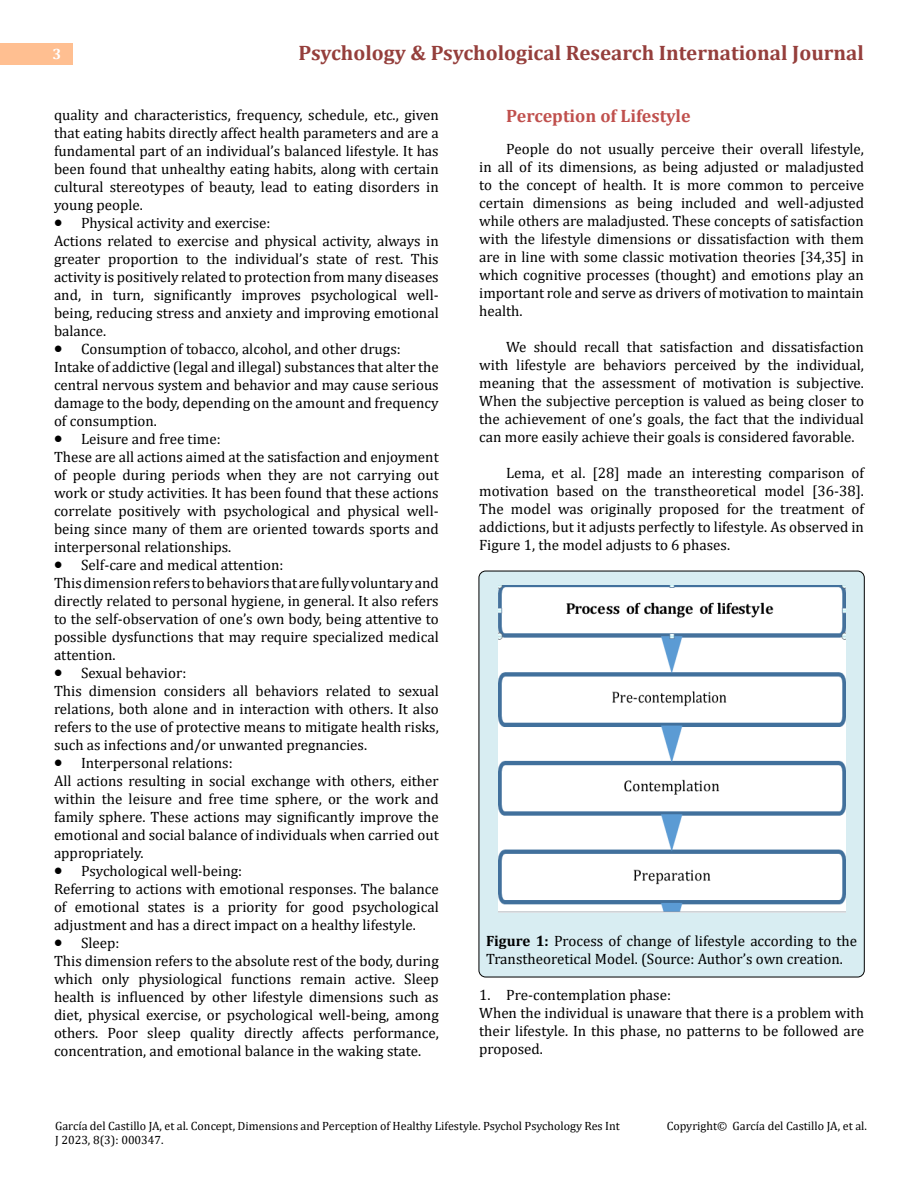
<style>
.page{position:relative;width:918px;height:1188px;background:#fff}
.page>*{position:absolute;margin:0;border:0;box-sizing:border-box;transform-origin:0 0}
.t1{font:700 21px "Cambria";color:#953f3c}
.t2{font:700 18px "Cambria";color:#c0504d}
.t3{font:15px/18px "Cambria";color:#000}
.t4{font:700 15px "Cambria";color:#fff}
.t5{font:12px/14.4px "Cambria";color:#000}
.s1{font-weight:700}
</style>
<div class="page">
<div style="left:0;top:43px;width:73px;height:21px;background:#ffbf91"></div>
<div style="left:479px;top:571px;width:385px;height:406px;background:#d8edf2;border-radius:7px"></div>
<img style="left:498px;top:586px;width:347px;height:326px">
<p class="t4" style="left:53px;top:44px;width:10px">3</p>
<h1 class="t1" style="left:298px;top:38px;width:567px">Psychology &amp; Psychological Research International Journal</h1>
<p class="t3" style="left:54px;top:105px;width:386px;text-align:justify">quality and characteristics, frequency, schedule, etc., given that eating habits directly affect health parameters and are a fundamental part of an individual’s balanced lifestyle. It has been found that unhealthy eating habits, along with certain cultural stereotypes of beauty, lead to eating disorders in young people.</p>
<p class="t3" style="left:54px;top:213px;width:386px">• Physical activity and exercise:<br>Actions related to exercise and physical activity, always in greater proportion to the individual’s state of rest. This activity is positively related to protection from many diseases and, in turn, significantly improves psychological well&shy;being, reducing stress and anxiety and improving emotional balance.</p>
<p class="t3" style="left:54px;top:339px;width:386px">• Consumption of tobacco, alcohol, and other drugs:<br>Intake of addictive (legal and illegal) substances that alter the central nervous system and behavior and may cause serious damage to the body, depending on the amount and frequency of consumption.</p>
<p class="t3" style="left:54px;top:429px;width:386px">• Leisure and free time:<br>These are all actions aimed at the satisfaction and enjoyment of people during periods when they are not carrying out work or study activities. It has been found that these actions correlate positively with psychological and physical well&shy;being since many of them are oriented towards sports and interpersonal relationships.</p>
<p class="t3" style="left:54px;top:555px;width:386px">• Self-care and medical attention:<br>This dimension refers to behaviors that are fully voluntary and directly related to personal hygiene, in general. It also refers to the self-observation of one’s own body, being attentive to possible dysfunctions that may require specialized medical attention.</p>
<p class="t3" style="left:54px;top:663px;width:386px">• Sexual behavior:<br>This dimension considers all behaviors related to sexual relations, both alone and in interaction with others. It also refers to the use of protective means to mitigate health risks, such as infections and/or unwanted pregnancies.</p>
<p class="t3" style="left:54px;top:753px;width:386px">• Interpersonal relations:<br>All actions resulting in social exchange with others, either within the leisure and free time sphere, or the work and family sphere. These actions may significantly improve the emotional and social balance of individuals when carried out appropriately.</p>
<p class="t3" style="left:54px;top:861px;width:386px">• Psychological well-being:<br>Referring to actions with emotional responses. The balance of emotional states is a priority for good psychological adjustment and has a direct impact on a healthy lifestyle.</p>
<p class="t3" style="left:54px;top:933px;width:386px">• Sleep:<br>This dimension refers to the absolute rest of the body, during which only physiological functions remain active. Sleep health is influenced by other lifestyle dimensions such as diet, physical exercise, or psychological well-being, among others. Poor sleep quality directly affects performance, concentration, and emotional balance in the waking state.</p>
<p class="t2" style="left:506px;top:103px;width:186px">Perception of Lifestyle</p>
<p class="t3" style="left:479px;top:139px;width:386px;text-align:justify;text-indent:27px">People do not usually perceive their overall lifestyle, in all of its dimensions, as being adjusted or maladjusted to the concept of health. It is more common to perceive certain dimensions as being included and well-adjusted while others are maladjusted. These concepts of satisfaction with the lifestyle dimensions or dissatisfaction with them are in line with some classic motivation theories [34,35] in which cognitive processes (thought) and emotions play an important role and serve as drivers of motivation to maintain health.</p>
<p class="t3" style="left:479px;top:337px;width:386px;text-align:justify;text-indent:27px">We should recall that satisfaction and dissatisfaction with lifestyle are behaviors perceived by the individual, meaning that the assessment of motivation is subjective.<br>When the subjective perception is valued as being closer to the achievement of one’s goals, the fact that the individual can more easily achieve their goals is considered favorable.</p>
<p class="t3" style="left:479px;top:463px;width:386px;text-align:justify;text-indent:27px">Lema, et al. [28] made an interesting comparison of motivation based on the transtheoretical model [36-38].<br>The model was originally proposed for the treatment of addictions, but it adjusts perfectly to lifestyle. As observed in Figure 1, the model adjusts to 6 phases.</p>
<p class="t3" style="left:486px;top:931px;width:373px"><span class="s1">Figure 1:</span> Process of change of lifestyle according to the<br>Transtheoretical Model. (Source: Author’s own creation.</p>
<p class="t3" style="left:479px;top:985px;width:386px">1. Pre-contemplation phase:<br>When the individual is unaware that there is a problem with their lifestyle. In this phase, no patterns to be followed are proposed.</p>
<p class="t5" style="left:55px;top:1118px;width:566px">García del Castillo JA, et al. Concept, Dimensions and Perception of Healthy Lifestyle. Psychol Psychology Res Int<br>J 2023, 8(3): 000347.</p>
<p class="t5" style="left:667px;top:1118px;width:202px">Copyright© García del Castillo JA, et al.</p>
</div>
